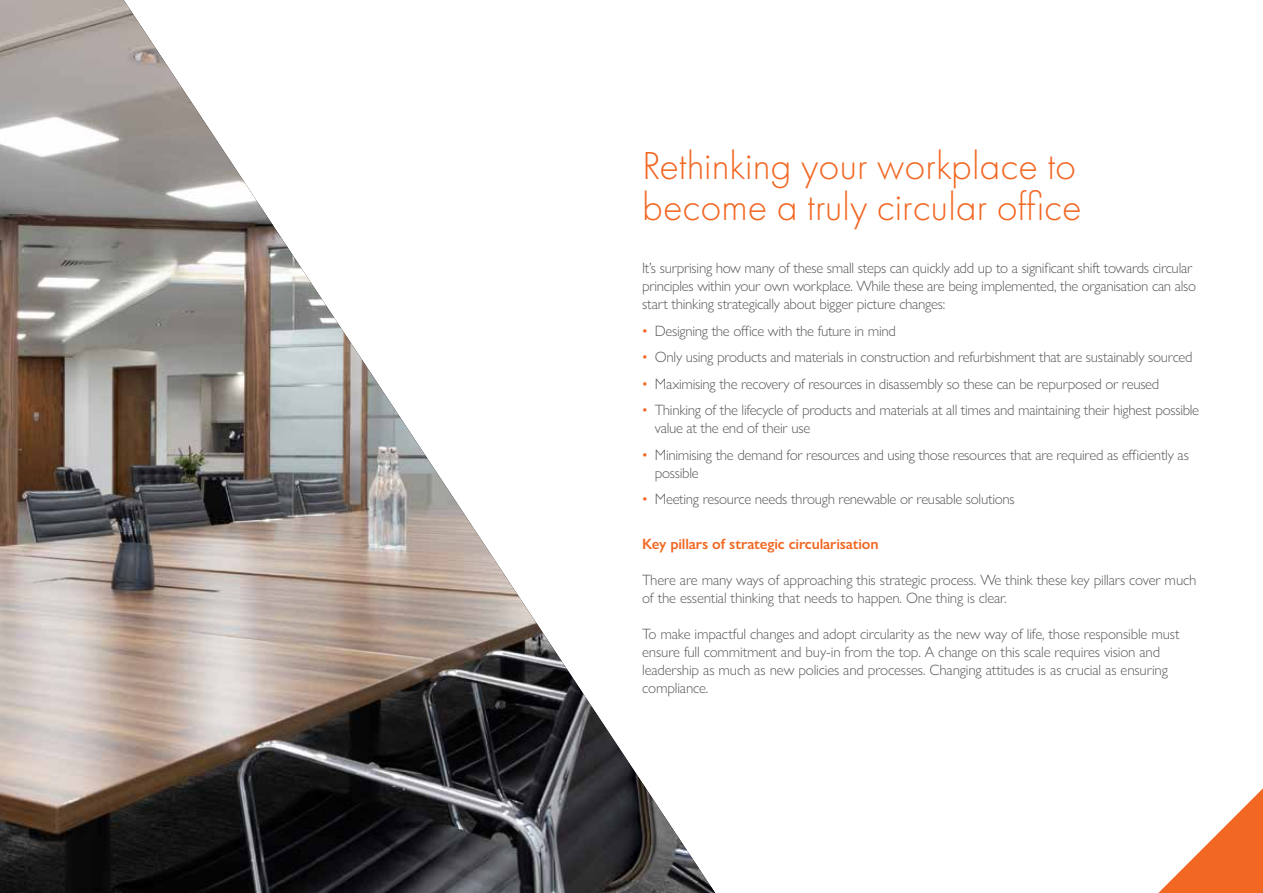
<style>
.page{position:relative;width:1263px;height:893px;background:#fff}
.page>*{position:absolute;margin:0;border:0;box-sizing:border-box;transform-origin:0 0}
.t1{font:300 40.5px/40.5px "Futura PT";color:#f26722}
.t2{font:300 15px/18px "Gill Sans Nova";letter-spacing:-.02em;color:#58595b}
.t3{font:600 15px "Gill Sans Nova";letter-spacing:-.01em;color:#f26722}
.s1{font-weight:400;color:#f26722}
</style>
<div class="page">
<img style="left:0;top:0;width:715px;height:893px">
<svg style="left:1158px;top:788px;width:105px;height:105px"></svg>
<h1 class="t1" style="left:642px;top:146px;width:441px">Rethinking your workplace to become a truly circular office</h1>
<p class="t2" style="left:642px;top:259px;width:555px">It’s surprising how many of these small steps can quickly add up to a significant shift towards circular principles within your own workplace. While these are being implemented, the organisation can also start thinking strategically about bigger picture changes:</p>
<p class="t2" style="left:642px;top:321px;width:255px"><span class="s1">•</span> Designing the office with the future in mind</p>
<p class="t2" style="left:642px;top:348px;width:552px"><span class="s1">•</span> Only using products and materials in construction and refurbishment that are sustainably sourced</p>
<p class="t2" style="left:642px;top:374px;width:519px"><span class="s1">•</span> Maximising the recovery of resources in disassembly so these can be repurposed or reused</p>
<p class="t2" style="left:655px;top:401px;width:546px;text-indent:-13px"><span class="s1">•</span> Thinking of the lifecycle of products and materials at all times and maintaining their highest possible value at the end of their use</p>
<p class="t2" style="left:655px;top:445px;width:536px;text-indent:-13px"><span class="s1">•</span> Minimising the demand for resources and using those resources that are required as efficiently as possible</p>
<p class="t2" style="left:642px;top:490px;width:374px"><span class="s1">•</span> Meeting resource needs through renewable or reusable solutions</p>
<p class="t3" style="left:642px;top:534px;width:238px">Key pillars of strategic circularisation</p>
<p class="t2" style="left:642px;top:570px;width:556px">There are many ways of approaching this strategic process. We think these key pillars cover much of the essential thinking that needs to happen. One thing is clear.</p>
<p class="t2" style="left:642px;top:624px;width:539px">To make impactful changes and adopt circularity as the new way of life, those responsible must ensure full commitment and buy-in from the top. A change on this scale requires vision and leadership as much as new policies and processes. Changing attitudes is as crucial as ensuring compliance.</p>
</div>
